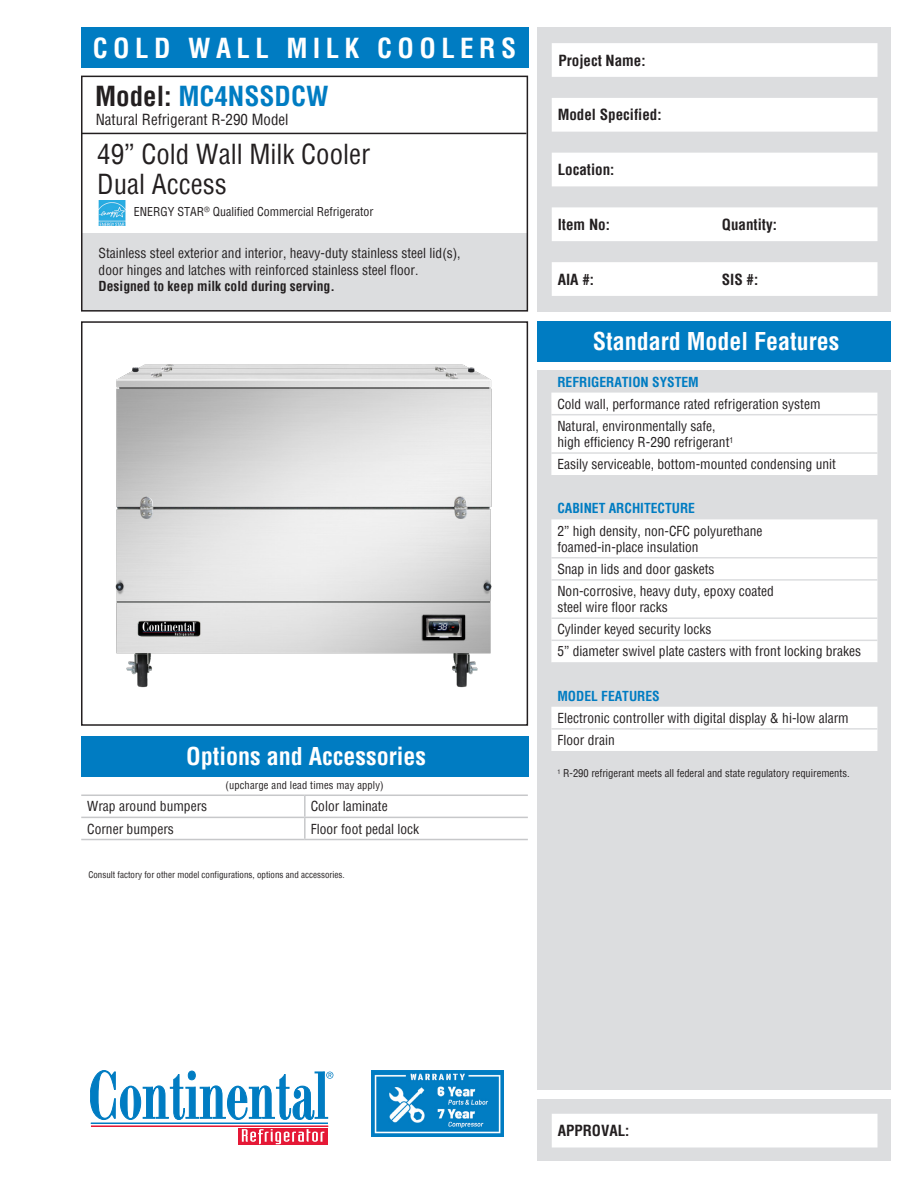
<style>
.page{position:relative;width:918px;height:1188px;background:#fff}
.page>*{position:absolute;margin:0;border:0;box-sizing:border-box;transform-origin:0 0}
.t1{font:condensed 27px "Helvetica";color:#231f20}
.t2{font:700 condensed 27px "Helvetica";letter-spacing:.2em;color:#fff}
.t3{font:700 condensed 27px "Helvetica";color:#007cc2}
.t4{font:700 condensed 24px "Helvetica";color:#fff}
.t5{font:700 condensed 15px "Helvetica";color:#231f20}
.t6{font:condensed 15px "Helvetica";color:#231f20}
.t7{font:condensed 13.5px/16.2px "Helvetica";color:#231f20}
.t8{font:700 condensed 13.5px "Helvetica";color:#007cc2}
.t9{font:700 condensed 13.5px "Helvetica";color:#231f20}
.t10{font:condensed 12px "Helvetica";color:#231f20}
.t11{font:condensed 10.5px "Helvetica";color:#231f20}
.t12{font:condensed 9px "Helvetica";color:#231f20}
.s1{color:#231f20}
</style>
<div class="page">
<div style="left:538px;top:1099px;width:353px;height:62px;background:#dcdddf"></div>
<div style="left:81px;top:233px;width:446px;height:77px;background:#dcdddf"></div>
<div style="left:538px;top:321px;width:353px;height:40px;background:#007cc2"></div>
<div style="left:538px;top:370px;width:353px;height:720px;background:#dcdddf"></div>
<div style="left:538px;top:27px;width:353px;height:285px;background:#dcdddf"></div>
<hr style="left:91px;top:1123px;width:237px;height:1px;background:#007cc2">
<hr style="left:91px;top:1126px;width:237px;height:1px;background:#e51836">
<svg style="left:238px;top:1128px;width:90px;height:17px"></svg>
<svg style="left:242px;top:1129px;width:82px;height:15px"></svg>
<svg style="left:90px;top:1070px;width:243px;height:50px"></svg>
<svg style="left:552px;top:43px;width:326px;height:253px;fill:#fff"></svg>
<div style="left:81px;top:76px;width:447px;height:236px;border:2px solid #231f20"></div>
<div style="left:81px;top:27px;width:447px;height:40px;background:#007cc2"></div>
<div style="left:552px;top:1114px;width:326px;height:34px;background:#fff"></div>
<div style="left:81px;top:736px;width:447px;height:40px;background:#007cc2"></div>
<hr style="left:81px;top:133px;width:445px;height:1px;background:#231f20">
<img style="left:371px;top:1070px;width:133px;height:67px">
<img style="left:115px;top:364px;width:377px;height:324px">
<div style="left:81px;top:321px;width:447px;height:405px;border:2px solid #231f20"></div>
<img style="left:99px;top:201px;width:27px;height:25px">
<div style="left:551px;top:393px;width:326px;height:59px;background:#fff"></div>
<svg style="left:551px;top:454px;width:326px;height:297px;fill:#fff"></svg>
<svg style="left:551px;top:475px;width:326px;height:210px;fill:#fff"></svg>
<hr style="left:551px;top:557px;width:326px;height:2px;background:#dcdddf">
<hr style="left:551px;top:579px;width:326px;height:2px;background:#dcdddf">
<hr style="left:551px;top:617px;width:326px;height:2px;background:#dcdddf">
<hr style="left:551px;top:640px;width:326px;height:1px;background:#dcdddf">
<hr style="left:551px;top:728px;width:326px;height:2px;background:#dcdddf">
<hr style="left:551px;top:414px;width:326px;height:1px;background:#dcdddf">
<hr style="left:81px;top:795px;width:224px;height:1px;background:#c7c8ca">
<hr style="left:305px;top:795px;width:223px;height:1px;background:#c7c8ca">
<hr style="left:304px;top:796px;width:2px;height:21px;background:#c7c8ca">
<hr style="left:81px;top:817px;width:224px;height:1px;background:#c7c8ca">
<hr style="left:305px;top:817px;width:223px;height:1px;background:#c7c8ca">
<hr style="left:304px;top:818px;width:2px;height:21px;background:#c7c8ca">
<hr style="left:81px;top:839px;width:224px;height:1px;background:#c7c8ca">
<hr style="left:305px;top:839px;width:223px;height:1px;background:#c7c8ca">
<h1 class="t2" style="left:93px;top:30px;width:425px">COLD WALL MILK COOLERS</h1>
<p class="t3" style="left:95px;top:78px;width:235px"><span class="s1">Model:</span> MC4NSSDCW</p>
<p class="t6" style="left:96px;top:109px;width:194px">Natural Refrigerant R-290 Model</p>
<p class="t1" style="left:97px;top:137px;width:274px">49” Cold Wall Milk Cooler</p>
<p class="t1" style="left:97px;top:167px;width:131px">Dual Access</p>
<p class="t10" style="left:134px;top:204px;width:241px">ENERGY STAR<sup>®</sup> Qualified Commercial Refrigerator</p>
<p class="t7" style="left:99px;top:245px;width:364px">Stainless steel exterior and interior, heavy-duty stainless steel lid(s), door hinges and latches with reinforced stainless steel floor.</p>
<p class="t9" style="left:99px;top:277px;width:238px">Designed to keep milk cold during serving.</p>
<h2 class="t4" style="left:186px;top:740px;width:241px">Options and Accessories</h2>
<p class="t11" style="left:225px;top:779px;width:160px">(upcharge and lead times may apply)</p>
<p class="t7" style="left:87px;top:798px;width:121px">Wrap around bumpers</p>
<p class="t7" style="left:311px;top:798px;width:78px">Color laminate</p>
<p class="t7" style="left:87px;top:820px;width:88px">Corner bumpers</p>
<p class="t7" style="left:311px;top:820px;width:110px">Floor foot pedal lock</p>
<p class="t12" style="left:88px;top:869px;width:258px">Consult factory for other model configurations, options and accessories.</p>
<p class="t5" style="left:559px;top:50px;width:89px">Project Name:</p>
<p class="t5" style="left:558px;top:105px;width:105px">Model Specified:</p>
<p class="t5" style="left:558px;top:160px;width:58px">Location:</p>
<p class="t5" style="left:558px;top:215px;width:54px">Item No:</p>
<p class="t5" style="left:722px;top:215px;width:57px">Quantity:</p>
<p class="t5" style="left:558px;top:269px;width:38px">AIA #:</p>
<p class="t5" style="left:722px;top:269px;width:38px">SIS #:</p>
<h2 class="t4" style="left:593px;top:325px;width:248px">Standard Model Features</h2>
<p class="t8" style="left:557px;top:373px;width:143px">REFRIGERATION SYSTEM</p>
<p class="t7" style="left:557px;top:395px;width:265px">Cold wall, performance rated refrigeration system</p>
<p class="t7" style="left:557px;top:418px;width:160px">Natural, environmentally safe,</p>
<p class="t7" style="left:557px;top:434px;width:177px">high efficiency R-290 refrigerant<sup>1</sup></p>
<p class="t7" style="left:557px;top:456px;width:280px">Easily serviceable, bottom-mounted condensing unit</p>
<p class="t8" style="left:557px;top:500px;width:139px">CABINET ARCHITECTURE</p>
<p class="t7" style="left:557px;top:522px;width:207px">2” high density, non-CFC polyurethane</p>
<p class="t7" style="left:557px;top:539px;width:143px">foamed-in-place insulation</p>
<p class="t7" style="left:557px;top:561px;width:159px">Snap in lids and door gaskets</p>
<p class="t7" style="left:557px;top:583px;width:218px">Non-corrosive, heavy duty, epoxy coated</p>
<p class="t7" style="left:557px;top:599px;width:112px">steel wire floor racks</p>
<p class="t7" style="left:557px;top:621px;width:156px">Cylinder keyed security locks</p>
<p class="t7" style="left:557px;top:643px;width:305px">5” diameter swivel plate casters with front locking brakes</p>
<p class="t8" style="left:557px;top:687px;width:104px">MODEL FEATURES</p>
<p class="t7" style="left:557px;top:710px;width:293px">Electronic controller with digital display &amp; hi-low alarm</p>
<p class="t7" style="left:557px;top:732px;width:59px">Floor drain</p>
<p class="t11" style="left:557px;top:767px;width:294px"><sup>1</sup> R-290 refrigerant meets all federal and state regulatory requirements.</p>
<p class="t5" style="left:558px;top:1121px;width:73px">APPROVAL:</p>
</div>
